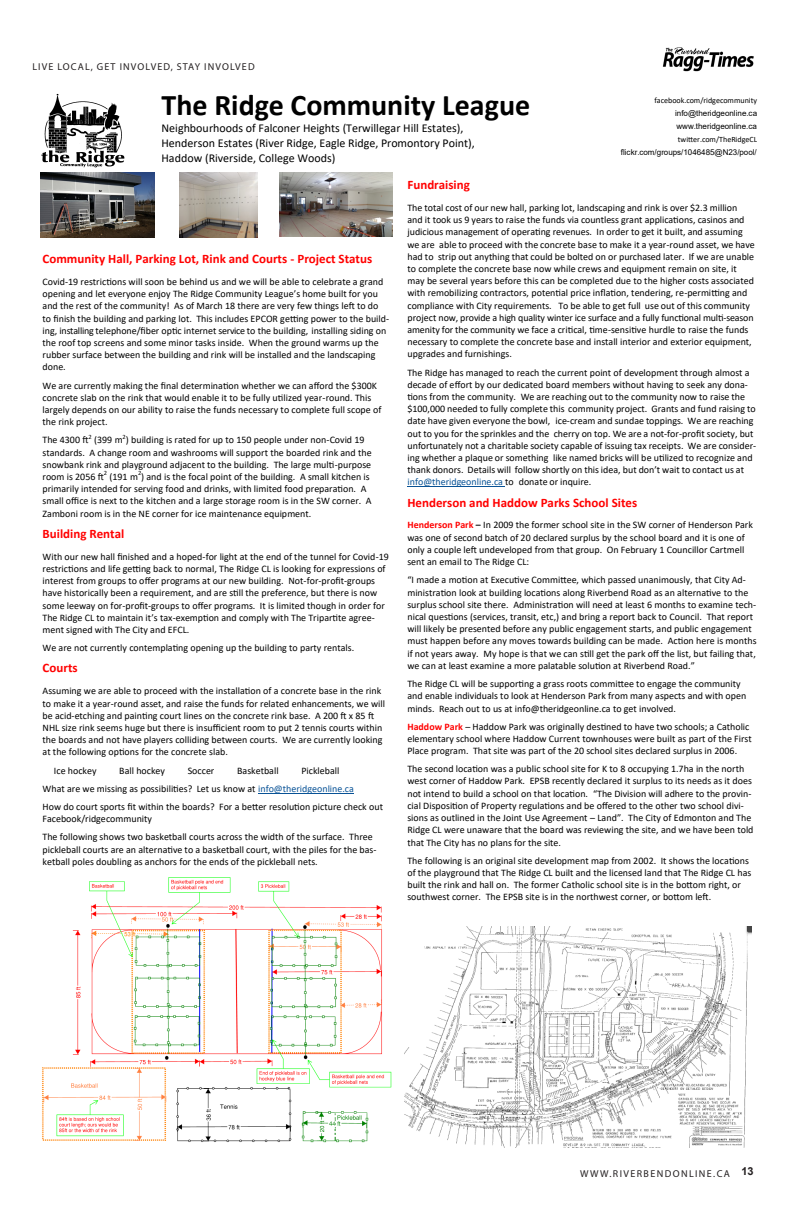
<style>
.page{position:relative;width:792px;height:1224px;background:#fff}
.page>*{position:absolute;margin:0;border:0;box-sizing:border-box;transform-origin:0 0}
.t1{font:700 30px "Calibri";color:#000}
.t2{font:700 13px "Calibri";color:#f00}
.t3{font:12px/15.3px "Calibri";color:#000}
.t4{font:10px/12.2px "Calibri";color:#000}
.t5{font:10px "Myriad Pro";letter-spacing:.11em;color:#231f20}
.t6{font:10px "Myriad Pro";letter-spacing:.14em;color:#231f20}
.t7{font:8px/13.1px "Arial";letter-spacing:-.005em;color:#000;text-align:right}
.t8{font:6.5px "Calibri";color:#000}
.s1{font-family:"Calibri"}
.s2{color:#085296}
.s3{color:#085295}
.s4{font-weight:700;color:#f00}
.s5{font-weight:700}
</style>
<div class="page">
<img style="left:662px;top:48px;width:92px;height:24px">
<img style="left:41px;top:93px;width:84px;height:75px">
<hr style="left:258px;top:793px;width:96px;height:1px;background:#085296">
<hr style="left:407px;top:486px;width:34px;height:1px;background:#085295">
<svg style="left:441px;top:486px;width:30px;height:1px"></svg>
<hr style="left:471px;top:486px;width:32px;height:1px;background:#085295">
<img style="left:42px;top:877px;width:350px;height:266px">
<img style="left:405px;top:927px;width:347px;height:220px">
<img style="left:40px;top:173px;width:115px;height:64px">
<img style="left:280px;top:173px;width:112px;height:63px">
<img style="left:179px;top:173px;width:79px;height:64px">
<p class="t5" style="left:32px;top:61px;width:224px">LIVE LOCAL, GET INVOLVED, STAY INVOLVED</p>
<p class="t1" style="left:162px;top:84px;width:370px">The Ridge Community League</p>
<p class="t3" style="left:162px;top:120px;width:315px">Neighbourhoods of Falconer Heights (Terwillegar Hill Estates),<br>Henderson Estates (River Ridge, Eagle Ridge, Promontory Point),<br>Haddow (Riverside, College Woods)</p>
<p class="t7" style="left:621px;top:93px;width:138px"><span class="s1">facebook.com/ridgecommunity </span>info@theridgeonline.ca www.theridgeonline.ca <span class="s1">twitter.com/TheRidgeCL </span>flickr.com/groups/1046485@N23/pool/</p>
<p class="t2" style="left:43px;top:250px;width:331px">Community Hall, Parking Lot, Rink and Courts - Project Status</p>
<p class="t4" style="left:43px;top:275px;width:348px">Covid-19 restrictions will soon be behind us and we will be able to celebrate a grand opening and let everyone enjoy The Ridge Community League’s home built for you and the rest of the community! As of March 18 there are very few things left to do to finish the building and parking lot. This includes EPCOR getting power to the build&shy;ing, installing telephone/fiber optic internet service to the building, installing siding on the roof top screens and some minor tasks inside. When the ground warms up the rubber surface between the building and rink will be installed and the landscaping done.</p>
<p class="t4" style="left:43px;top:379px;width:340px">We are currently making the final determination whether we can afford the $300K concrete slab on the rink that would enable it to be fully utilized year-round. This largely depends on our ability to raise the funds necessary to complete full scope of the rink project.</p>
<p class="t4" style="left:43px;top:434px;width:47px">The 4300 ft</p>
<p class="t8" style="left:89px;top:432px;width:5px">2</p>
<p class="t4" style="left:94px;top:434px;width:272px">(399 m ) building is rated for up to 150 people under non-Covid 19</p>
<p class="t8" style="left:123px;top:432px;width:5px">2</p>
<p class="t4" style="left:43px;top:446px;width:331px;text-align:justify">standards. A change room and washrooms will support the boarded rink and the snowbank rink and playground adjacent to the building. The large multi-purpose room is 2056 ft</p>
<p class="t8" style="left:138px;top:469px;width:5px">2</p>
<p class="t4" style="left:43px;top:483px;width:331px">primarily intended for serving food and drinks, with limited food preparation. A small office is next to the kitchen and a large storage room is in the SW corner. A<br>Zamboni room is in the NE corner for ice maintenance equipment.</p>
<p class="t2" style="left:43px;top:524px;width:83px">Building Rental</p>
<p class="t4" style="left:43px;top:550px;width:348px">With our new hall finished and a hoped-for light at the end of the tunnel for Covid-19 restrictions and life getting back to normal, The Ridge CL is looking for expressions of interest from groups to offer programs at our new building. Not-for-profit-groups have historically been a requirement, and are still the preference, but there is now some leeway on for-profit-groups to offer programs. It is limited though in order for The Ridge CL to maintain it’s tax-exemption and comply with The Tripartite agree&shy;ment signed with The City and EFCL.</p>
<p class="t4" style="left:43px;top:642px;width:313px">We are not currently contemplating opening up the building to party rentals.</p>
<p class="t2" style="left:43px;top:659px;width:37px">Courts</p>
<p class="t4" style="left:43px;top:685px;width:344px">Assuming we are able to proceed with the installation of a concrete base in the rink to make it a year-round asset, and raise the funds for related enhancements, we will be acid-etching and painting court lines on the concrete rink base. A 200 ft x 85 ft NHL size rink seems huge but there is insufficient room to put 2 tennis courts within the boards and not have players colliding between courts. We are currently looking at the following options for the concrete slab.</p>
<p class="t4" style="left:54px;top:764px;width:44px">Ice hockey</p>
<p class="t4" style="left:119px;top:764px;width:47px">Ball hockey</p>
<p class="t4" style="left:188px;top:764px;width:28px">Soccer</p>
<p class="t4" style="left:237px;top:764px;width:43px">Basketball</p>
<p class="t8" style="left:104px;top:469px;width:5px">2</p>
<p class="t4" style="left:110px;top:470px;width:262px">(191 m ) and is the focal point of the building. A small kitchen is</p>
<p class="t4" style="left:43px;top:761px;width:342px;line-height:18.2px;text-indent:259px">Pickleball<br>What are we missing as possibilities? Let us know at <span class="s2">info@theridgeonline.ca<br></span>How do court sports fit within the boards? For a better resolution picture check out</p>
<p class="t4" style="left:43px;top:809px;width:332px;line-height:18.2px">Facebook/ridgecommunity<br>The following shows two basketball courts across the width of the surface. Three</p>
<p class="t4" style="left:43px;top:843px;width:336px">pickleball courts are an alternative to a basketball court, with the piles for the bas&shy;ketball poles doubling as anchors for the ends of the pickleball nets.</p>
<p class="t2" style="left:407px;top:175px;width:64px">Fundraising</p>
<p class="t4" style="left:407px;top:201px;width:349px">The total cost of our new hall, parking lot, landscaping and rink is over $2.3 million and it took us 9 years to raise the funds via countless grant applications, casinos and judicious management of operating revenues. In order to get it built, and assuming we are able to proceed with the concrete base to make it a year-round asset, we have had to strip out anything that could be bolted on or purchased later. If we are unable to complete the concrete base now while crews and equipment remain on site, it may be several years before this can be completed due to the higher costs associated with remobilizing contractors, potential price inflation, tendering, re-permitting and compliance with City requirements. To be able to get full use out of this community project now, provide a high quality winter ice surface and a fully functional multi-season amenity for the community we face a critical, time-sensitive hurdle to raise the funds necessary to complete the concrete base and install interior and exterior equipment, upgrades and furnishings.</p>
<p class="t4" style="left:407px;top:366px;width:350px">The Ridge has managed to reach the current point of development through almost a decade of effort by our dedicated board members without having to seek any dona&shy;tions from the community. We are reaching out to the community now to raise the $100,000 needed to fully complete this community project. Grants and fund raising to date have given everyone the bowl, ice-cream and sundae toppings. We are reaching out to you for the sprinkles and the cherry on top. We are a not-for-profit society, but unfortunately not a charitable society capable of issuing tax receipts. We are consider&shy;ing whether a plaque or something like named bricks will be utilized to recognize and thank donors. Details will follow shortly on this idea, but don’t wait to contact us at <span class="s3">info@th</span><span class="s2">erid</span><span class="s3">g</span><span class="s2">eo</span><span class="s3">nline.ca</span> to donate or inquire.</p>
<p class="t2" style="left:407px;top:493px;width:231px">Henderson and Haddow Parks School Sites</p>
<p class="t4" style="left:407px;top:519px;width:347px"><span class="s4">Henderson Park</span> <span class="s5">–</span> In 2009 the former school site in the SW corner of Henderson Park was one of second batch of 20 declared surplus by the school board and it is one of only a couple left undeveloped from that group. On February 1 Councillor Cartmell sent an email to The Ridge CL:</p>
<p class="t4" style="left:407px;top:574px;width:351px">“I made a motion at Executive Committee, which passed unanimously, that City Ad&shy;ministration look at building locations along Riverbend Road as an alternative to the surplus school site there. Administration will need at least 6 months to examine tech&shy;nical questions (services, transit, etc,) and bring a report back to Council. That report will likely be presented before any public engagement starts, and public engagement must happen before any moves towards building can be made. Action here is months if not years away. My hope is that we can still get the park off the list, but failing that, we can at least examine a more palatable solution at Riverbend Road.”</p>
<p class="t4" style="left:407px;top:677px;width:340px">The Ridge CL will be supporting a grass roots committee to engage the community and enable individuals to look at Henderson Park from many aspects and with open minds. Reach out to us at info@theridgeonline.ca to get involved.</p>
<p class="t4" style="left:407px;top:720px;width:346px"><span class="s4">Haddow Park</span> – Haddow Park was originally destined to have two schools; a Catholic elementary school where Haddow Current townhouses were built as part of the First<br>Place program. That site was part of the 20 school sites declared surplus in 2006.</p>
<p class="t4" style="left:407px;top:763px;width:348px">The second location was a public school site for K to 8 occupying 1.7ha in the north west corner of Haddow Park. EPSB recently declared it surplus to its needs as it does not intend to build a school on that location. “The Division will adhere to the provin&shy;cial Disposition of Property regulations and be offered to the other two school divi&shy;sions as outlined in the Joint Use Agreement – Land”. The City of Edmonton and The Ridge CL were unaware that the board was reviewing the site, and we have been told that The City has no plans for the site.</p>
<p class="t4" style="left:407px;top:854px;width:345px">The following is an original site development map from 2002. It shows the locations of the playground that The Ridge CL built and the licensed land that The Ridge CL has built the rink and hall on. The former Catholic school site is in the bottom right, or southwest corner. The EPSB site is in the northwest corner, or bottom left.</p>
<p class="t6" style="left:580px;top:1167px;width:175px">WWW.RIVERBENDONLINE.CA <sup>13</sup></p>
</div>
